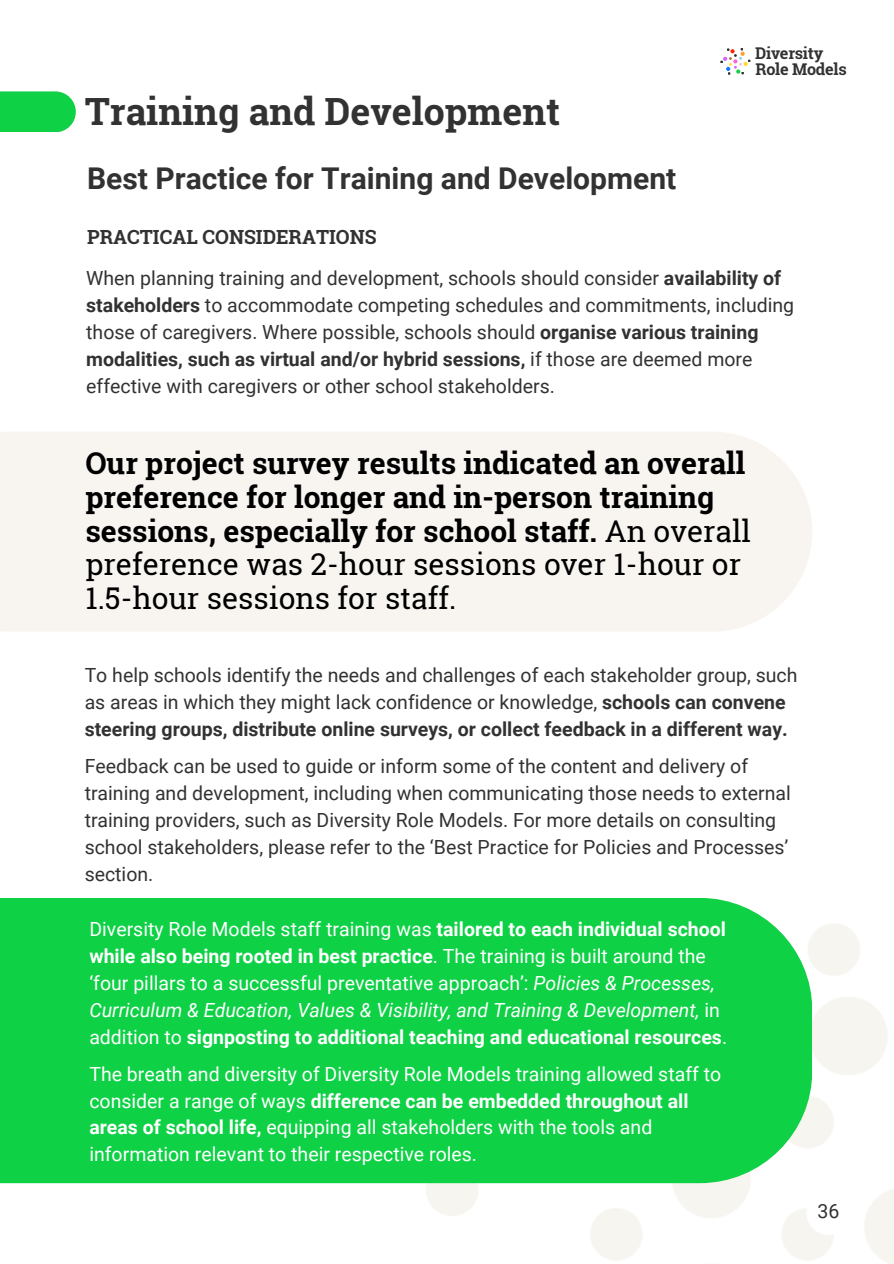
<style>
.page{position:relative;width:894px;height:1264px;background:#fff}
.page>*{position:absolute;margin:0;border:0;box-sizing:border-box;transform-origin:0 0}
.t1{font:700 37.5px "Roboto Slab";color:#323232}
.t2{font:700 30px/33.8px "Roboto Slab";color:#000}
.t3{font:700 30px "Roboto";color:#323232}
.t4{font:19.5px/26.8px "Roboto";color:#323232}
.t5{font:19.5px/26.8px "Roboto";color:#fff}
.t6{font:700 19.5px "Roboto Slab";color:#323232}
.t7{font:700 16.2px/16.2px "Roboto Slab";letter-spacing:-.015em;color:#323232}
.s1{font-weight:700}
.s2{font-weight:400}
.s3{font-style:italic}
</style>
<div class="page">
<svg style="left:0;top:91px;width:76px;height:41px;background:#1ed451"></svg>
<div style="left:0;top:432px;width:812px;height:199px;background:#f8f5f1"></div>
<svg style="left:720px;top:48px;width:30px;height:27px"></svg>
<div style="left:0;top:898px;width:812px;height:285px;background:#0ed145"></div>
<p class="t7" style="left:755px;top:45px;width:93px">Diversity<br>Role Models</p>
<h1 class="t1" style="left:85px;top:86px;width:477px">Training and Development</h1>
<h2 class="t3" style="left:87px;top:161px;width:590px">Best Practice for Training and Development</h2>
<h4 class="t6" style="left:87px;top:223px;width:291px">PRACTICAL CONSIDERATIONS</h4>
<p class="t4" style="left:86px;top:265px;width:709px">When planning training and development, schools should consider <span class="s1">availability of stakeholders</span> to accommodate competing schedules and commitments, including those of caregivers. Where possible, schools should <span class="s1">organise various training modalities, such as virtual and/or hybrid sessions,</span> if those are deemed more effective with caregivers or other school stakeholders.</p>
<h3 class="t2" style="left:85px;top:445px;width:667px">Our project survey results indicated an overall preference for longer and in-person training sessions, especially for school staff. <span class="s2">An overall preference was 2-hour sessions over 1-hour or 1.5-hour sessions for staff.</span></h3>
<p class="t4" style="left:85px;top:662px;width:714px">To help schools identify the needs and challenges of each stakeholder group, such as areas in which they might lack confidence or knowledge, <span class="s1">schools can convene steering groups, distribute online surveys, or collect feedback in a different way.</span></p>
<p class="t4" style="left:85px;top:753px;width:707px">Feedback can be used to guide or inform some of the content and delivery of training and development, including when communicating those needs to external training providers, such as Diversity Role Models. For more details on consulting school stakeholders, please refer to the ‘Best Practice for Policies and Processes’ section.</p>
<p class="t5" style="left:89px;top:916px;width:639px">Diversity Role Models staff training was <span class="s1">tailored to each individual school while also being rooted in best practice</span>. The training is built around the ‘four pillars to a successful preventative approach’: <span class="s3">Policies &amp; Processes, Curriculum &amp; Education, Values &amp; Visibility, and Training &amp; Development,</span> in addition to <span class="s1">signposting to additional teaching and educational resources</span>.</p>
<p class="t5" style="left:89px;top:1060px;width:633px">The breath and diversity of Diversity Role Models training allowed staff to consider a range of ways <span class="s1">difference can be embedded throughout all areas of school life,</span> equipping all stakeholders with the tools and information relevant to their respective roles.</p>
<p class="t4" style="left:817px;top:1198px;width:23px">36</p>
</div>
